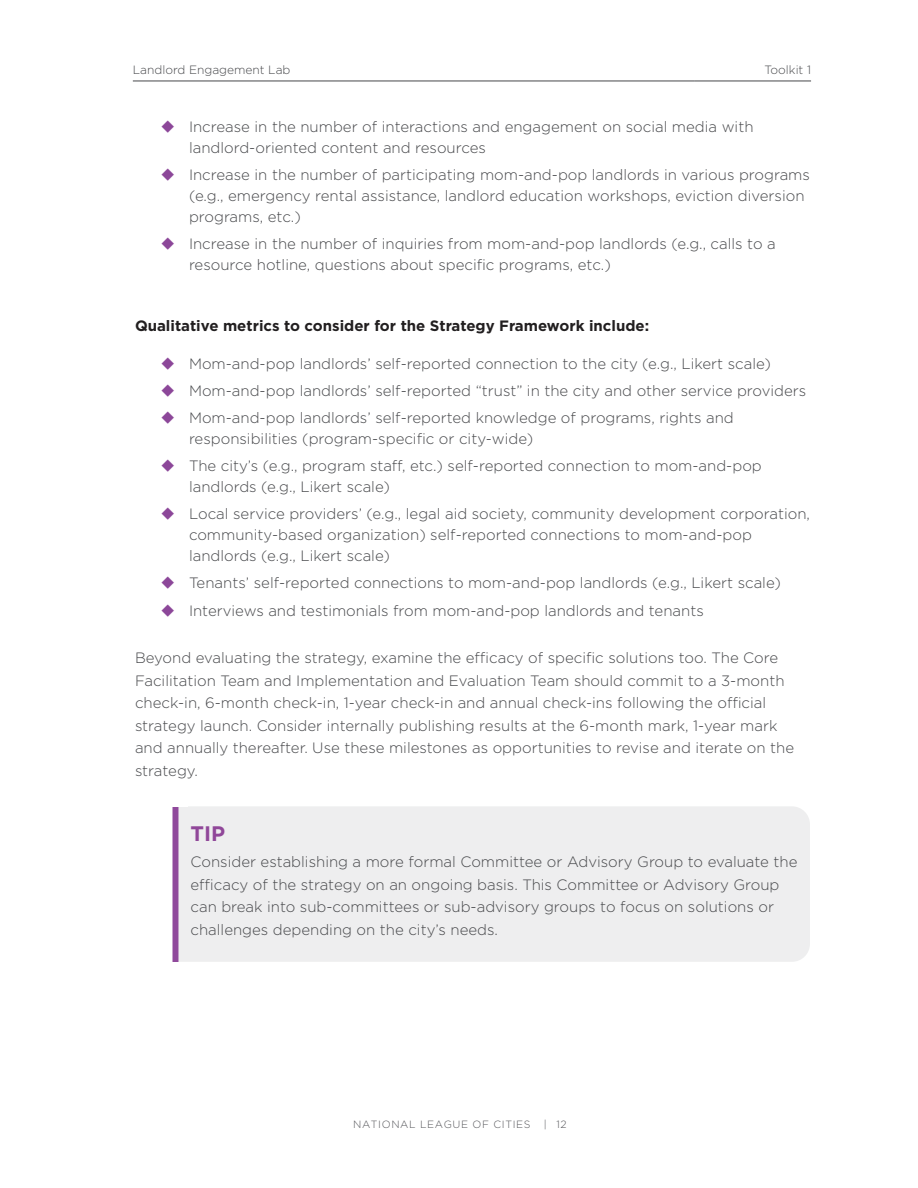
<style>
.page{position:relative;width:918px;height:1188px;background:#fff}
.page>*{position:absolute;margin:0;border:0;box-sizing:border-box;transform-origin:0 0}
.t1{font:700 21px "Gotham";color:#904799}
.t2{font:300 15px/22.5px "Gotham";color:#47484b}
.t3{font:700 15px "Gotham";color:#221f20}
.t4{font:300 12px "Gotham";color:#47484b}
.t5{font:300 10.5px "Gotham";letter-spacing:.06em;color:#55565a}
</style>
<div class="page">
<div style="left:178px;top:806px;width:632px;height:156px;background:#eeeeef"></div>
<hr style="left:133px;top:81px;width:561px;height:1px;background:#47484b">
<hr style="left:694px;top:81px;width:117px;height:1px;background:#47484b">
<div style="left:172px;top:803px;width:6px;height:168px;background:#90499c"></div>
<div style="left:166px;top:962px;width:34px;height:49px;background:#fff"></div>
<div style="left:154px;top:797px;width:34px;height:9px;background:#fff"></div>
<p class="t4" style="left:133px;top:63px;width:159px">Landlord Engagement Lab</p>
<p class="t4" style="left:765px;top:63px;width:48px">Toolkit 1</p>
<p class="t2" style="left:189px;top:116px;width:566px;line-height:21px">Increase in the number of interactions and engagement on social media with landlord-oriented content and resources</p>
<p class="t2" style="left:189px;top:164px;width:622px;line-height:21px">Increase in the number of participating mom-and-pop landlords in various programs (e.g., emergency rental assistance, landlord education workshops, eviction diversion programs, etc.)</p>
<p class="t2" style="left:189px;top:233px;width:588px;line-height:21px">Increase in the number of inquiries from mom-and-pop landlords (e.g., calls to a resource hotline, questions about specific programs, etc.)</p>
<p class="t3" style="left:135px;top:316px;width:516px">Qualitative metrics to consider for the Strategy Framework include:</p>
<p class="t2" style="left:189px;top:350px;width:619px;line-height:27px">Mom-and-pop landlords’ self-reported connection to the city (e.g., Likert scale)<br>Mom-and-pop landlords’ self-reported “trust” in the city and other service providers<br>Mom-and-pop landlords’ self-reported knowledge of programs, rights and</p>
<p class="t2" style="left:189px;top:424px;width:574px;line-height:27px">responsibilities (program-specific or city-wide)<br>The city’s (e.g., program staff, etc.) self-reported connection to mom-and-pop</p>
<p class="t2" style="left:189px;top:472px;width:623px;line-height:27px">landlords (e.g., Likert scale)<br>Local service providers’ (e.g., legal aid society, community development corporation,</p>
<p class="t2" style="left:189px;top:523px;width:564px;line-height:21px">community-based organization) self-reported connections to mom-and-pop landlords (e.g., Likert scale)</p>
<p class="t2" style="left:189px;top:568px;width:593px;line-height:28.5px">Tenants’ self-reported connections to mom-and-pop landlords (e.g., Likert scale)<br>Interviews and testimonials from mom-and-pop landlords and tenants</p>
<p class="t2" style="left:135px;top:646px;width:661px">Beyond evaluating the strategy, examine the efficacy of specific solutions too. The Core Facilitation Team and Implementation and Evaluation Team should commit to a 3-month check-in, 6-month check-in, 1-year check-in and annual check-ins following the official strategy launch. Consider internally publishing results at the 6-month mark, 1-year mark and annually thereafter. Use these milestones as opportunities to revise and iterate on the strategy.</p>
<h1 class="t1" style="left:190px;top:820px;width:36px">TIP</h1>
<p class="t2" style="left:190px;top:850px;width:608px">Consider establishing a more formal Committee or Advisory Group to evaluate the efficacy of the strategy on an ongoing basis. This Committee or Advisory Group can break into sub-committees or sub-advisory groups to focus on solutions or challenges depending on the city’s needs.</p>
<p class="t5" style="left:353px;top:1117px;width:179px">NATIONAL LEAGUE OF CITIES</p>
<p class="t5" style="left:544px;top:1117px;width:24px">| 12</p>
</div>
